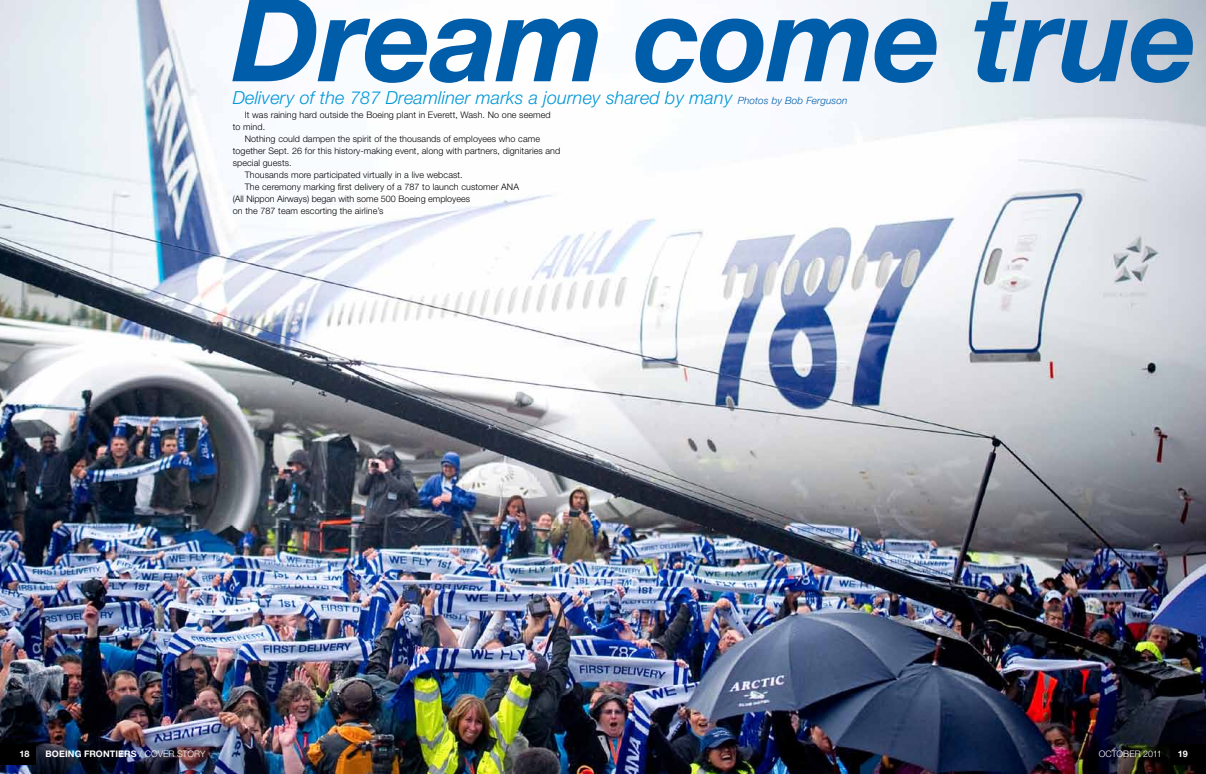
<style>
.page{position:relative;width:1206px;height:774px;background:#fff}
.page>*{position:absolute;margin:0;border:0;box-sizing:border-box;transform-origin:0 0}
.t1{font:italic 700 118px "Helvetica Neue LT Std";letter-spacing:-.01em;color:#005daa}
.t2{font:italic 300 18px "Helvetica Neue";letter-spacing:.01em;color:#0096d6}
.t3{font:300 9px/12px "Helvetica Neue LT Std";letter-spacing:.01em;color:#000}
.t4{font:700 9px "Helvetica Neue LT Std";letter-spacing:.015em;color:#fff}
.t5{font:300 9px "Helvetica Neue LT Std";letter-spacing:-.005em;color:#fff}
.s1{font-size:10px;color:#005daa}
.s2{font-weight:300}
</style>
<div class="page">
<img style="left:0;top:0;width:1206px;height:774px">
<div style="left:1170px;top:744px;width:36px;height:20px;background:#000"></div>
<div style="left:0;top:744px;width:36px;height:20px;background:#000"></div>
<h1 class="t1" style="left:233px;top:-34px;width:966px">Dream come true</h1>
<h2 class="t2" style="left:233px;top:87px;width:616px">Delivery of the 787 Dreamliner marks a journey shared by many <span class="s1">Photos by Bob Ferguson</span></h2>
<p class="t3" style="left:233px;top:108px;width:319px;text-indent:12px">It was raining hard outside the Boeing plant in Everett, Wash. No one seemed to mind.</p>
<p class="t3" style="left:245px;top:132px;width:297px">Nothing could dampen the spirit of the thousands of employees who came</p>
<p class="t3" style="left:233px;top:144px;width:329px">together Sept. 26 for this history-making event, along with partners, dignitaries and</p>
<p class="t3" style="left:233px;top:156px;width:60px">special guests.</p>
<p class="t3" style="left:245px;top:168px;width:219px">Thousands more participated virtually in a live webcast.</p>
<p class="t3" style="left:245px;top:180px;width:276px">The ceremony marking first delivery of a 787 to launch customer ANA</p>
<p class="t3" style="left:233px;top:192px;width:239px">(All Nippon Airways) began with some 500 Boeing employees</p>
<p class="t3" style="left:233px;top:204px;width:152px">on the 787 team escorting the airline’s</p>
<p class="t4" style="left:20px;top:748px;width:12px">18</p>
<p class="t4" style="left:46px;top:749px;width:162px">BOEING FRONTIERS <span class="s2">/ COVER STORY</span></p>
<p class="t5" style="left:1099px;top:749px;width:65px">OCTOBER 2011</p>
<p class="t4" style="left:1178px;top:748px;width:12px">19</p>
</div>
